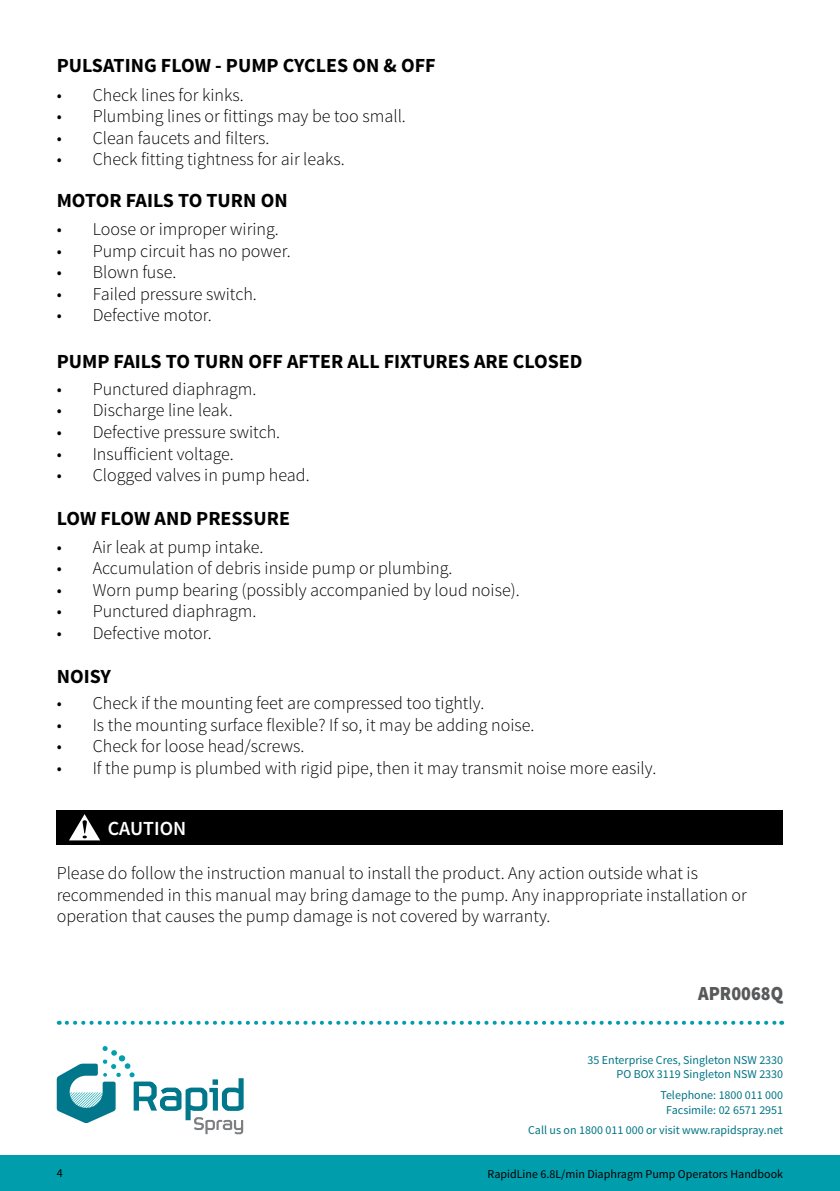
<style>
.page{position:relative;width:840px;height:1191px;background:#fff}
.page>*{position:absolute;margin:0;border:0;box-sizing:border-box;transform-origin:0 0}
.t1{font:700 20px "Source Sans Pro";color:#000}
.t2{font:900 20px "Source Sans Pro";color:#58595b;scale:.91 1}
.t3{font:600 20px "Source Sans Pro";color:#fff}
.t4{font:300 18px/21.6px "Source Sans Pro";color:#000}
.t5{font:12px "Source Sans Pro";color:#007586}
.t6{font:12px "Source Sans Pro";color:#000}
</style>
<div class="page">
<div style="left:57px;top:810px;width:725px;height:34px;background:#000"></div>
<svg style="left:57px;top:1046px;width:186px;height:88px"></svg>
<svg style="left:67px;top:1020px;width:714px;height:4px"></svg>
<div style="left:0;top:1155px;width:839px;height:36px;background:#009dad"></div>
<svg style="left:69px;top:814px;width:31px;height:26px"></svg>
<p class="t1" style="left:57px;top:52px;width:380px">PULSATING FLOW - PUMP CYCLES ON &amp; OFF</p>
<p class="t4" style="left:57px;top:84px;width:188px">• Check lines for kinks.</p>
<p class="t4" style="left:57px;top:106px;width:350px">• Plumbing lines or fittings may be too small.</p>
<p class="t4" style="left:57px;top:127px;width:214px">• Clean faucets and filters.</p>
<p class="t4" style="left:57px;top:149px;width:289px">• Check fitting tightness for air leaks.</p>
<p class="t1" style="left:57px;top:187px;width:232px">MOTOR FAILS TO TURN ON</p>
<p class="t4" style="left:57px;top:218px;width:223px">• Loose or improper wiring.</p>
<p class="t4" style="left:57px;top:240px;width:235px">• Pump circuit has no power.</p>
<p class="t4" style="left:57px;top:261px;width:121px">• Blown fuse.</p>
<p class="t4" style="left:57px;top:283px;width:201px">• Failed pressure switch.</p>
<p class="t4" style="left:57px;top:305px;width:156px">• Defective motor.</p>
<p class="t1" style="left:57px;top:348px;width:527px">PUMP FAILS TO TURN OFF AFTER ALL FIXTURES ARE CLOSED</p>
<p class="t4" style="left:57px;top:378px;width:201px">• Punctured diaphragm.</p>
<p class="t4" style="left:57px;top:400px;width:177px">• Discharge line leak.</p>
<p class="t4" style="left:57px;top:421px;width:225px">• Defective pressure switch.</p>
<p class="t4" style="left:57px;top:443px;width:178px">• Insufficient voltage.</p>
<p class="t4" style="left:57px;top:464px;width:254px">• Clogged valves in pump head.</p>
<p class="t1" style="left:57px;top:505px;width:234px">LOW FLOW AND PRESSURE</p>
<p class="t4" style="left:57px;top:536px;width:208px">• Air leak at pump intake.</p>
<p class="t4" style="left:57px;top:557px;width:397px">• Accumulation of debris inside pump or plumbing.</p>
<p class="t4" style="left:57px;top:579px;width:464px">• Worn pump bearing (possibly accompanied by loud noise).</p>
<p class="t4" style="left:57px;top:601px;width:201px">• Punctured diaphragm.</p>
<p class="t4" style="left:57px;top:622px;width:156px">• Defective motor.</p>
<p class="t1" style="left:57px;top:663px;width:56px">NOISY</p>
<p class="t4" style="left:57px;top:692px;width:429px">• Check if the mounting feet are compressed too tightly.</p>
<p class="t4" style="left:57px;top:714px;width:479px">• Is the mounting surface flexible? If so, it may be adding noise.</p>
<p class="t4" style="left:57px;top:735px;width:249px">• Check for loose head/screws.</p>
<p class="t4" style="left:57px;top:757px;width:600px">• If the pump is plumbed with rigid pipe, then it may transmit noise more easily.</p>
<p class="t3" style="left:108px;top:815px;width:80px">CAUTION</p>
<p class="t4" style="left:57px;top:862px;width:691px">Please do follow the instruction manual to install the product. Any action outside what is recommended in this manual may bring damage to the pump. Any inappropriate installation or operation that causes the pump damage is not covered by warranty.</p>
<p class="t2" style="left:697px;top:979px;width:95px">APR0068Q</p>
<p class="t5" style="left:587px;top:1052px;width:197px">35 Enterprise Cres, Singleton NSW 2330</p>
<p class="t5" style="left:616px;top:1067px;width:168px">PO BOX 3119 Singleton NSW 2330</p>
<p class="t5" style="left:660px;top:1087px;width:124px">Telephone: 1800 011 000</p>
<p class="t5" style="left:665px;top:1102px;width:118px">Facsimile: 02 6571 2951</p>
<p class="t5" style="left:527px;top:1122px;width:256px">Call us on 1800 011 000 or visit www.rapidspray.net</p>
<p class="t6" style="left:57px;top:1165px;width:7px">4</p>
<p class="t6" style="left:487px;top:1166px;width:297px">RapidLine 6.8L/min Diaphragm Pump Operators Handbook</p>
</div>
